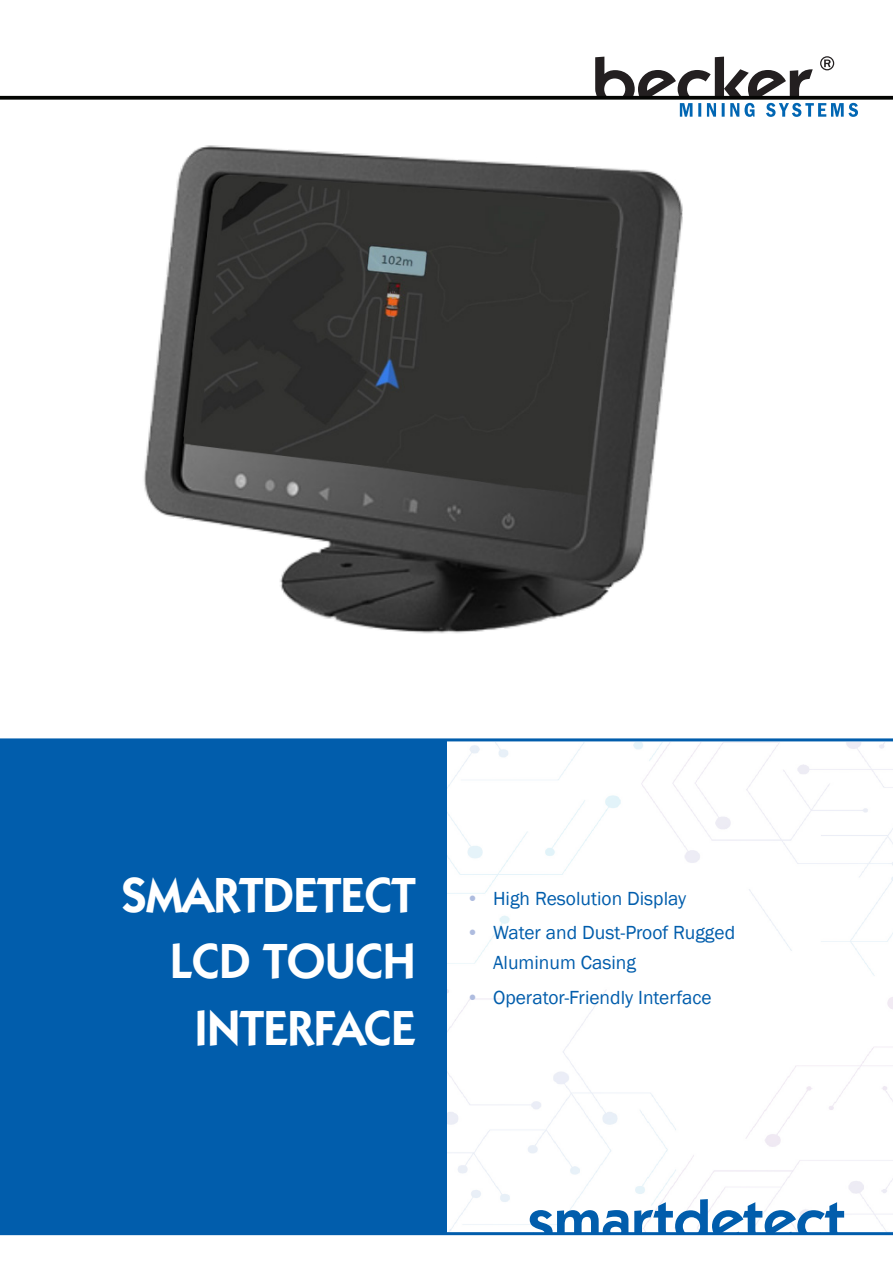
<style>
.page{position:relative;width:893px;height:1263px;background:#fff}
.page>*{position:absolute;margin:0;border:0;box-sizing:border-box;transform-origin:0 0}
.Absatz_Eigenschaft{font:600 60px "Kabel IT Cby BT";color:#015dac}
.Absatz_Eigenschaft-2{font:600 49.5px "Kabel IT Cby BT";color:#fff}
.t1{font:19.5px/30px "Franklin Gothic";color:#015dac}
.s1{color:#aebcdf}
</style>
<div class="page">
<img style="left:446px;top:742px;width:447px;height:490px">
<div style="left:0;top:740px;width:446px;height:493px;background:#015dac"></div>
<hr style="left:0;top:738px;width:893px;height:3px;background:#015dac">
<svg style="left:820px;top:56px;width:14px;height:14px"></svg>
<svg style="left:595px;top:57px;width:218px;height:39px"></svg>
<svg style="left:680px;top:103px;width:178px;height:14px"></svg>
<svg style="left:0;top:96px;width:893px;height:4px;background:#1a1b19"></svg>
<hr style="left:0;top:1232px;width:893px;height:3px;background:#015dac">
<img style="left:144px;top:115px;width:616px;height:519px">
<p class="Absatz_Eigenschaft-2" style="left:122px;top:864px;width:295px">SMARTDETECT</p>
<p class="Absatz_Eigenschaft-2" style="left:170px;top:931px;width:247px">LCD TOUCH</p>
<p class="Absatz_Eigenschaft-2" style="left:195px;top:997px;width:222px">INTERFACE</p>
<p class="t1" style="left:466px;top:884px;width:222px"><span class="s1">•</span> High Resolution Display</p>
<p class="t1" style="left:493px;top:918px;width:244px;text-indent:-27px"><span class="s1">•</span> Water and Dust-Proof Rugged<br>Aluminum Casing</p>
<p class="t1" style="left:466px;top:982px;width:247px"><span class="s1">•</span> Operator-Friendly Interface</p>
<p class="Absatz_Eigenschaft" style="left:528px;top:1184px;width:319px">smartdetect</p>
</div>
